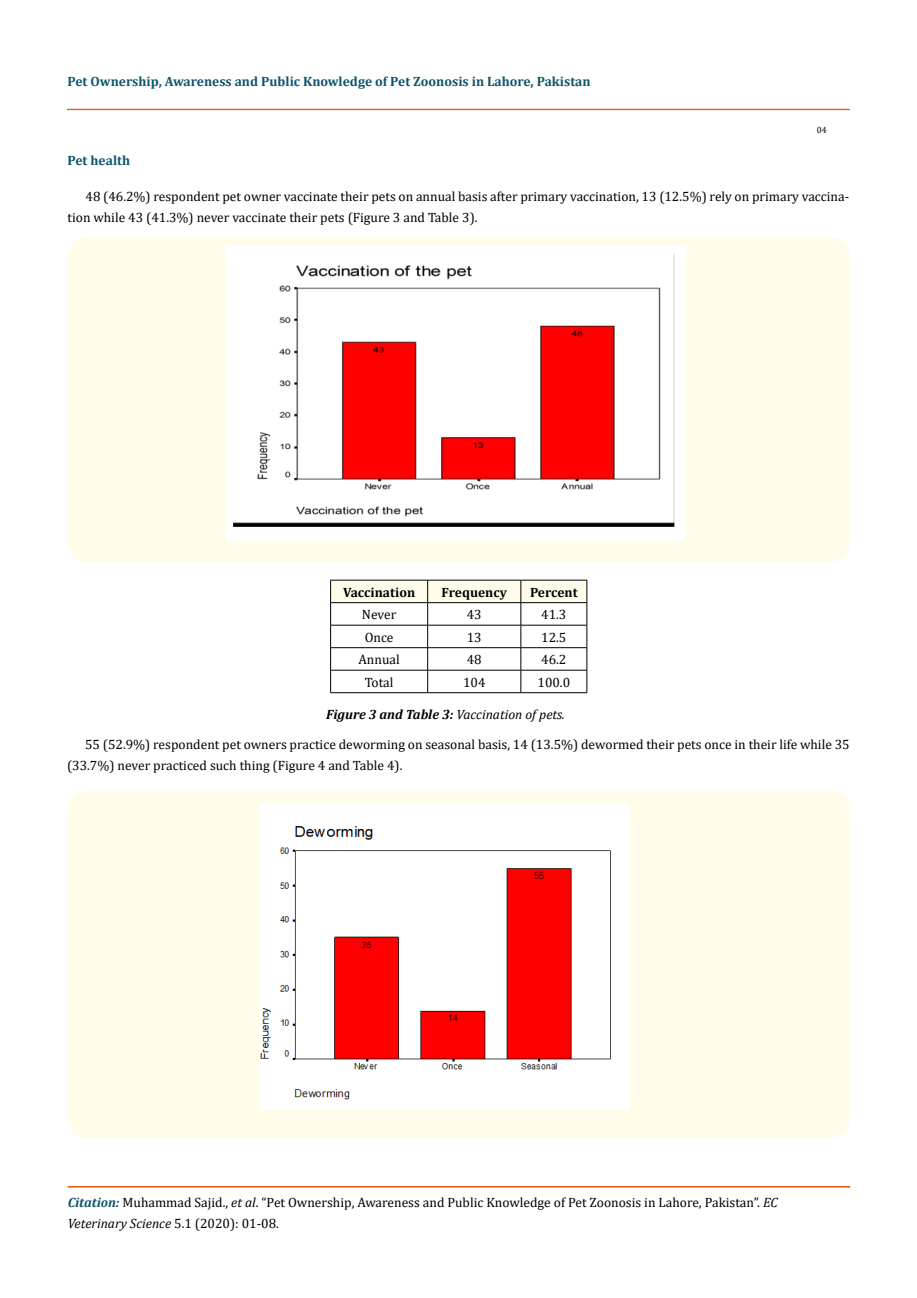
<style>
.page{position:relative;width:917px;height:1298px;background:#fff}
.page>*{position:absolute;margin:0;border:0;box-sizing:border-box;transform-origin:0 0}
.t1{font:13.5px/21px "Cambria";color:#000}
.t2{font:700 13.5px "Cambria";color:#0e546a}
.t3{font:700 13.5px "Cambria";color:#000}
.t4{font:9px "Cambria";color:#000}
.s1{font-weight:700;font-style:italic}
.s2{font-style:italic}
.s3{font-weight:700;font-style:italic;color:#0e546a}
</style>
<div class="page">
<div style="left:67px;top:109px;width:782px;height:1px;border:1px solid #e05d1a"></div>
<div style="left:68px;top:1186px;width:782px;height:1px;border:1px solid #e05d1a"></div>
<div style="left:68px;top:237px;width:781px;height:324px;background:#fffde9;border-radius:18px"></div>
<img style="left:227px;top:246px;width:457px;height:295px">
<svg style="left:330px;top:580px;width:257px;height:112px"></svg>
<hr style="left:330px;top:692px;width:97px;height:1px;background:#000">
<hr style="left:427px;top:692px;width:94px;height:1px;background:#000">
<hr style="left:521px;top:692px;width:66px;height:1px;background:#000">
<div style="left:68px;top:791px;width:781px;height:346px;background:#fffde9;border-radius:18px"></div>
<img style="left:261px;top:804px;width:368px;height:305px">
<p class="t2" style="left:68px;top:72px;width:524px">Pet Ownership, Awareness and Public Knowledge of Pet Zoonosis in Lahore, Pakistan</p>
<p class="t4" style="left:816px;top:124px;width:11px">04</p>
<p class="t2" style="left:68px;top:150px;width:64px">Pet health</p>
<p class="t1" style="left:68px;top:185px;width:783px;text-indent:18px">48 (46.2%) respondent pet owner vaccinate their pets on annual basis after primary vaccination, 13 (12.5%) rely on primary vaccina&shy;tion while 43 (41.3%) never vaccinate their pets (Figure 3 and Table 3).</p>
<p class="t3" style="left:343px;top:582px;width:74px">Vaccination</p>
<p class="t3" style="left:441px;top:582px;width:67px">Frequency</p>
<p class="t3" style="left:530px;top:582px;width:49px">Percent</p>
<p class="t1" style="left:362px;top:604px;width:36px">Never</p>
<p class="t1" style="left:467px;top:604px;width:16px">43</p>
<p class="t1" style="left:541px;top:604px;width:27px">41.3</p>
<p class="t1" style="left:364px;top:626px;width:30px">Once</p>
<p class="t1" style="left:467px;top:626px;width:16px">13</p>
<p class="t1" style="left:541px;top:626px;width:27px">12.5</p>
<p class="t1" style="left:358px;top:649px;width:43px">Annual</p>
<p class="t1" style="left:467px;top:649px;width:16px">48</p>
<p class="t1" style="left:541px;top:649px;width:27px">46.2</p>
<p class="t1" style="left:364px;top:671px;width:30px">Total</p>
<p class="t1" style="left:463px;top:671px;width:24px">104</p>
<p class="t1" style="left:537px;top:671px;width:34px">100.0</p>
<p class="t1" style="left:85px;top:700px;width:766px;line-height:29.2px;text-indent:241px"><span class="s1">Figure 3 and Table 3:</span> <span class="s2">Vaccination of pets.<br></span>55 (52.9%) respondent pet owners practice deworming on seasonal basis, 14 (13.5%) dewormed their pets once in their life while 35</p>
<p class="t1" style="left:67px;top:754px;width:337px">(33.7%) never practiced such thing (Figure 4 and Table 4).</p>
<p class="t1" style="left:68px;top:1191px;width:711px"><span class="s3">Citation:</span> Muhammad Sajid., <span class="s2">et al</span>. “Pet Ownership, Awareness and Public Knowledge of Pet Zoonosis in Lahore, Pakistan”. <span class="s2">EC<br>Veterinary Science</span> 5.1 (2020): 01-08.</p>
</div>
